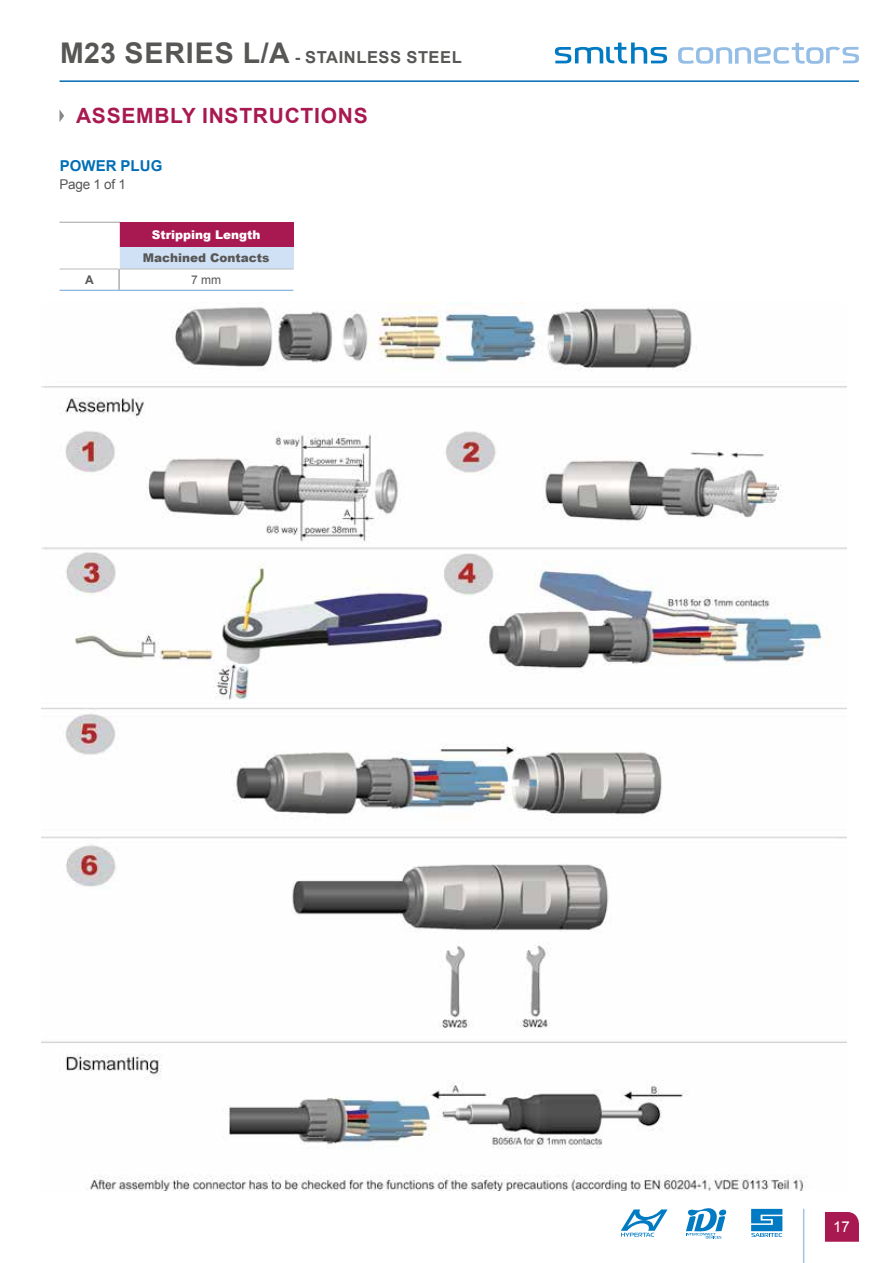
<style>
.page{position:relative;width:893px;height:1263px;background:#fff}
.page>*{position:absolute;margin:0;border:0;box-sizing:border-box;transform-origin:0 0}
.t1{font:700 21px "Arial";letter-spacing:.035em;color:#a91951}
.t2{font:700 16.5px "Arial";letter-spacing:.035em;color:#575756}
.t3{font:700 15px "Arial";letter-spacing:.005em;color:#006eb6}
.t4{font:15px "Arial";color:#fff}
.t5{font:13.5px "Arial";letter-spacing:-.02em;color:#575756}
.t6{font:900 12px "Arial";color:#575756}
.t7{font:900 12px "Arial";color:#fff}
.t8{font:12px "Arial";color:#575756}
.t9{font:700 12px "Arial";color:#575756}
.s1{font-size:28.5px}
</style>
<div class="page">
<hr style="left:60px;top:80px;width:799px;height:2px;background:#006eb6">
<svg style="left:678px;top:43px;width:181px;height:21px"></svg>
<svg style="left:555px;top:43px;width:112px;height:21px"></svg>
<svg style="left:686px;top:1208px;width:40px;height:30px"></svg>
<svg style="left:751px;top:1209px;width:31px;height:28px"></svg>
<svg style="left:621px;top:1209px;width:47px;height:28px"></svg>
<hr style="left:803px;top:1209px;width:1px;height:54px;background:#9ec4ea">
<svg style="left:60px;top:110px;width:4px;height:12px"></svg>
<svg style="left:825px;top:1212px;width:34px;height:30px"></svg>
<img style="left:41px;top:302px;width:806px;height:889px">
<div style="left:119px;top:222px;width:174px;height:26px;background:#a91951"></div>
<div style="left:119px;top:248px;width:174px;height:21px;background:#d1e1f5"></div>
<hr style="left:60px;top:269px;width:59px;height:1px;background:#bababa">
<hr style="left:119px;top:269px;width:174px;height:1px;background:#bababa">
<svg style="left:119px;top:270px;width:1px;height:20px"></svg>
<hr style="left:118px;top:223px;width:2px;height:25px;background:#fff">
<hr style="left:118px;top:248px;width:2px;height:21px;background:#fff">
<hr style="left:60px;top:222px;width:60px;height:1px;background:#a1a1a1">
<hr style="left:60px;top:290px;width:59px;height:1px;background:#6ea1d5">
<hr style="left:119px;top:290px;width:174px;height:1px;background:#6ea1d5">
<p class="t2" style="left:60px;top:46px;width:403px"><span class="s1">M23 SERIES L/A</span> - STAINLESS STEEL</p>
<p class="t1" style="left:76px;top:101px;width:293px">ASSEMBLY INSTRUCTIONS</p>
<p class="t3" style="left:60px;top:155px;width:104px">POWER PLUG</p>
<p class="t5" style="left:60px;top:175px;width:68px">Page 1 of 1</p>
<p class="t7" style="left:152px;top:226px;width:110px">Stripping Length</p>
<p class="t6" style="left:143px;top:249px;width:128px">Machined Contacts</p>
<p class="t9" style="left:85px;top:271px;width:10px">A</p>
<p class="t8" style="left:191px;top:271px;width:32px">7 mm</p>
<p class="t4" style="left:833px;top:1217px;width:18px">17</p>
</div>
